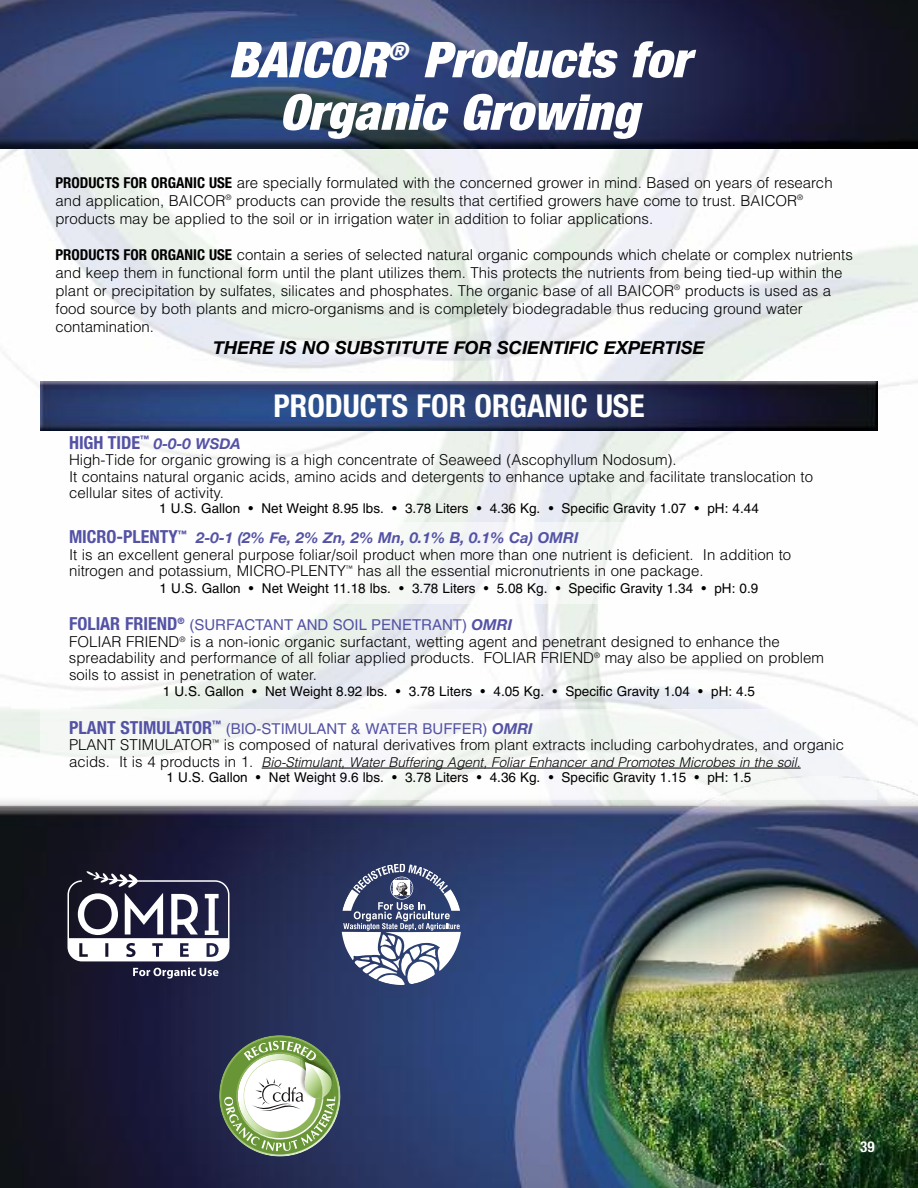
<style>
.page{position:relative;width:918px;height:1188px;background:#fff}
.page>*{position:absolute;margin:0;border:0;box-sizing:border-box;transform-origin:0 0}
.t1{font:italic 900 condensed 49.5px/52.5px "Helvetica Neue";color:#fff;text-align:center;scale:1.05 1}
.t2{font:700 condensed 31.5px "Helvetica Neue";color:#fff}
.t3{font:italic 700 18px "Helvetica Neue";color:#000}
.t4{font:300 15px/16.5px "Helvetica";color:#000}
.t5{font:italic 700 15px "Helvetica Neue";color:#5452a5}
.t6{font:700 condensed 15px "Helvetica Neue";color:#fff}
.t7{font:13.5px "Helvetica";color:#000}
.t8{font:italic 300 13.5px/15px "Helvetica";color:#000}
.s1{font-family:"Helvetica Neue";font-weight:700;font-stretch:condensed}
.s2{font-style:normal;font-stretch:condensed;font-size:18px}
.s3{font-family:"Helvetica Neue";font-weight:700;font-stretch:condensed;font-size:18px;color:#5452a5}
.s4{font-weight:400;color:#5452a5}
.s5{font-family:"Helvetica Neue";font-weight:700;font-style:italic;color:#5452a5}
.s6{font-style:normal;font-size:15px}
.s7{font-weight:400;font-style:normal}
</style>
<div class="page">
<img style="left:0;top:148px;width:918px;height:606px">
<img style="left:0;top:781px;width:918px;height:407px">
<img style="left:0;top:0;width:918px;height:148px">
<div style="left:40px;top:522px;width:838px;height:82px;background:#fff"></div>
<div style="left:40px;top:710px;width:837px;height:90px;background:#f6f7f9"></div>
<img style="left:40px;top:381px;width:837px;height:50px">
<svg style="left:342px;top:864px;width:119px;height:121px"></svg>
<hr style="left:262px;top:768px;width:539px;height:1px;background:#000">
<svg style="left:133px;top:968px;width:86px;height:11px"></svg>
<svg style="left:68px;top:871px;width:161px;height:90px"></svg>
<svg style="left:219px;top:1035px;width:122px;height:122px"></svg>
<h1 class="t1" style="left:228px;top:38px;width:441px">BAICOR<sup>®</sup> Products for<br>Organic Growing</h1>
<p class="t4" style="left:56px;top:174px;width:779px;line-height:18px"><span class="s1">PRODUCTS FOR ORGANIC USE</span> are specially formulated with the concerned grower in mind. Based on years of research and application, BAICOR<sup>®</sup> products can provide the results that certified growers have come to trust. BAICOR<sup>® </sup>products may be applied to the soil or in irrigation water in addition to foliar applications.</p>
<p class="t4" style="left:56px;top:246px;width:799px;line-height:18px"><span class="s1">PRODUCTS FOR ORGANIC USE</span> contain a series of selected natural organic compounds which chelate or complex nutrients and keep them in functional form until the plant utilizes them. This protects the nutrients from being tied-up within the plant or precipitation by sulfates, silicates and phosphates. The organic base of all BAICOR<sup>®</sup> products is used as a food source by both plants and micro-organisms and is completely biodegradable thus reducing ground water contamination.</p>
<p class="t3" style="left:213px;top:337px;width:493px">THERE IS NO SUBSTITUTE FOR SCIENTIFIC EXPERTISE</p>
<h2 class="t2" style="left:274px;top:395px;width:372px">PRODUCTS FOR ORGANIC USE</h2>
<p class="t5" style="left:69px;top:434px;width:173px"><span class="s2">HIGH TIDE</span><sup>™</sup> 0-0-0 WSDA</p>
<p class="t4" style="left:69px;top:452px;width:746px">High-Tide for organic growing is a high concentrate of Seaweed (Ascophyllum Nodosum).<br>It contains natural organic acids, amino acids and detergents to enhance uptake and facilitate translocation to cellular sites of activity.</p>
<p class="t7" style="left:159px;top:504px;width:601px">1 U.S. Gallon • Net Weight 8.95 lbs. • 3.78 Liters • 4.36 Kg. • Specific Gravity 1.07 • pH: 4.44</p>
<p class="t5" style="left:69px;top:529px;width:511px"><span class="s2">MICRO-PLENTY</span><sup>™</sup> 2-0-1 (2% Fe, 2% Zn, 2% Mn, 0.1% B, 0.1% Ca) OMRI</p>
<p class="t4" style="left:69px;top:546px;width:724px">It is an excellent general purpose foliar/soil product when more than one nutrient is deficient. In addition to nitrogen and potassium, MICRO-PLENTY<sup>™</sup> has all the essential micronutrients in one package.</p>
<p class="t7" style="left:160px;top:583px;width:600px">1 U.S. Gallon • Net Weight 11.18 lbs. • 3.78 Liters • 5.08 Kg. • Specific Gravity 1.34 • pH: 0.9</p>
<p class="t4" style="left:69px;top:617px;width:757px"><span class="s3">FOLIAR FRIEND</span><sup>®</sup> <span class="s4">(SURFACTANT AND SOIL PENETRANT)</span> <span class="s5">OMRI<br></span>FOLIAR FRIEND<sup>®</sup> is a non-ionic organic surfactant, wetting agent and penetrant designed to enhance the spreadability and performance of all foliar applied products. FOLIAR FRIEND<sup>®</sup> may also be applied on problem soils to assist in penetration of water.</p>
<p class="t7" style="left:163px;top:687px;width:594px">1 U.S. Gallon • Net Weight 8.92 lbs. • 3.78 Liters • 4.05 Kg. • Specific Gravity 1.04 • pH: 4.5</p>
<p class="t4" style="left:69px;top:720px;width:777px"><span class="s3">PLANT STIMULATOR</span><sup>™</sup> <span class="s4">(BIO-STIMULANT &amp; WATER BUFFER)</span> <span class="s5">OMRI<br></span>PLANT STIMULATOR<sup>™</sup> is composed of natural derivatives from plant extracts including carbohydrates, and organic</p>
<p class="t8" style="left:167px;top:754px;width:636px;text-indent:-98px"><span class="s6">acids. It is 4 products in 1.</span> Bio-Stimulant, Water Buffering Agent, Foliar Enhancer and Promotes Microbes in the soil.<br><span class="s7">1 U.S. Gallon • Net Weight 9.6 lbs. • 3.78 Liters • 4.36 Kg. • Specific Gravity 1.15 • pH: 1.5</span></p>
<p class="t6" style="left:860px;top:1141px;width:16px">39</p>
</div>
